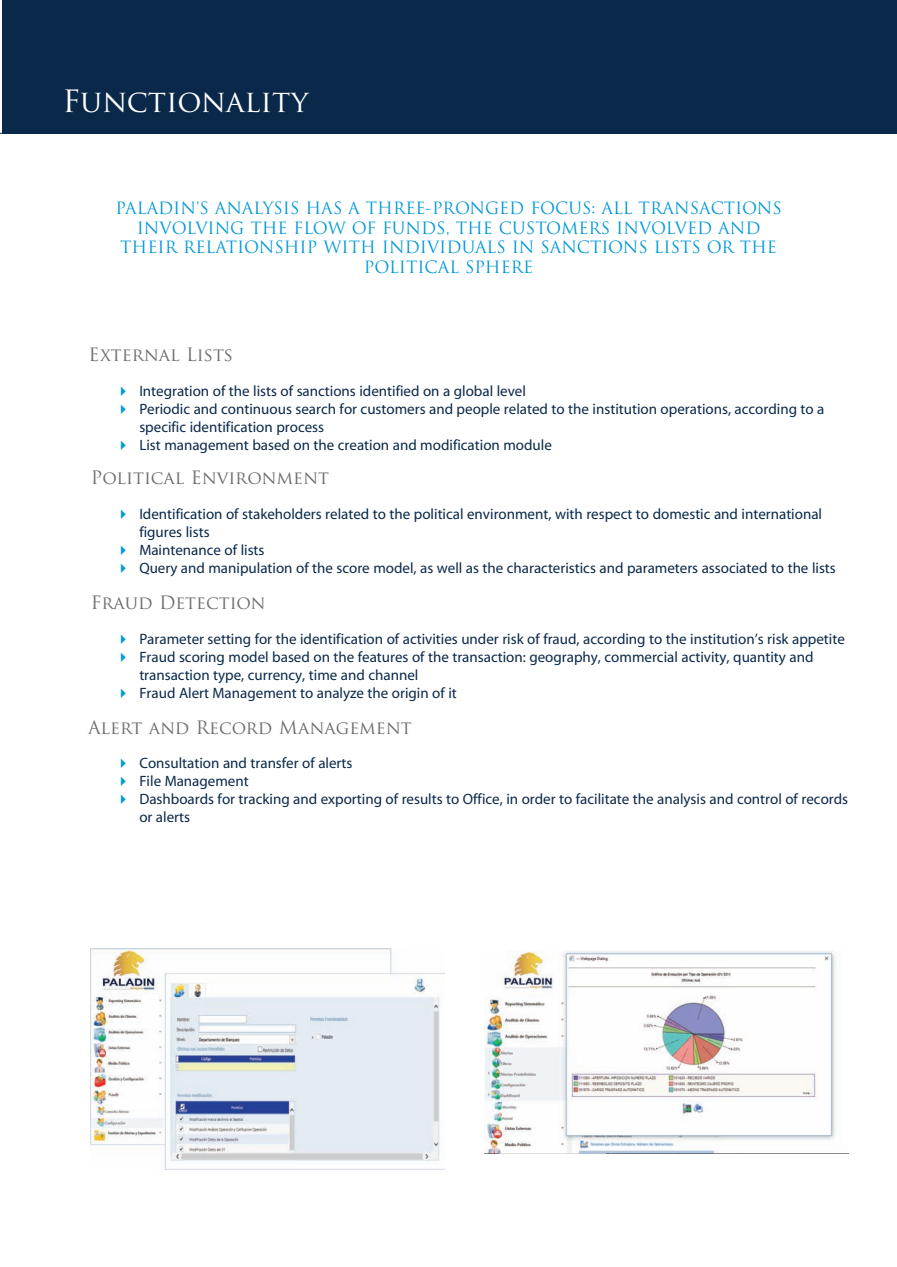
<style>
.page{position:relative;width:897px;height:1267px;background:#fff}
.page>*{position:absolute;margin:0;border:0;box-sizing:border-box;transform-origin:0 0}
.t1{font:30px "Trajan Pro";color:#fff}
.t2{font:18px "Trajan Pro";color:#6c6d70}
.t3{font:16.5px/19.5px "Trajan Pro";color:#0099d8;text-align:center}
.t4{font:15px/18px "Myriad";color:#0a294a}
.s1{color:#0099d8}
</style>
<div class="page">
<div style="left:2px;top:0;width:895px;height:134px;background:#0a294a"></div>
<img style="left:91px;top:948px;width:354px;height:221px">
<img style="left:484px;top:950px;width:353px;height:203px">
<h1 class="t1" style="left:62px;top:84px;width:247px">Functionality</h1>
<p class="t3" style="left:115px;top:199px;width:668px">PALADIN'S ANALYSIS HAS A THREE-PRONGED FOCUS: ALL TRANSACTIONS INVOLVING THE FLOW OF FUNDS, THE CUSTOMERS INVOLVED AND THEIR RELATIONSHIP WITH INDIVIDUALS IN SANCTIONS LISTS OR THE POLITICAL SPHERE</p>
<p class="t2" style="left:89px;top:345px;width:146px">External Lists</p>
<p class="t4" style="left:115px;top:382px;width:412px"><span class="s1">✔</span> Integration of the lists of sanctions identified on a global level</p>
<p class="t4" style="left:139px;top:400px;width:687px;text-indent:-24px"><span class="s1">✔</span> Periodic and continuous search for customers and people related to the institution operations, according to a specific identification process</p>
<p class="t4" style="left:115px;top:436px;width:438px"><span class="s1">✔</span> List management based on the creation and modification module</p>
<p class="t2" style="left:91px;top:468px;width:240px">Political Environment</p>
<p class="t4" style="left:139px;top:506px;width:684px;text-indent:-24px"><span class="s1">✔</span> Identification of stakeholders related to the political environment, with respect to domestic and international figures lists</p>
<p class="t4" style="left:115px;top:542px;width:151px"><span class="s1">✔</span> Maintenance of lists</p>
<p class="t4" style="left:115px;top:560px;width:722px"><span class="s1">✔</span> Query and manipulation of the score model, as well as the characteristics and parameters associated to the lists</p>
<p class="t2" style="left:91px;top:592px;width:176px">Fraud Detection</p>
<p class="t4" style="left:115px;top:630px;width:731px"><span class="s1">✔</span> Parameter setting for the identification of activities under risk of fraud, according to the institution’s risk appetite</p>
<p class="t4" style="left:139px;top:648px;width:676px;text-indent:-24px"><span class="s1">✔</span> Fraud scoring model based on the features of the transaction: geography, commercial activity, quantity and transaction type, currency, time and channel</p>
<p class="t4" style="left:115px;top:684px;width:343px"><span class="s1">✔</span> Fraud Alert Management to analyze the origin of it</p>
<p class="t2" style="left:88px;top:717px;width:325px">Alert and Record Management</p>
<p class="t4" style="left:115px;top:755px;width:238px"><span class="s1">✔</span> Consultation and transfer of alerts</p>
<p class="t4" style="left:115px;top:773px;width:135px"><span class="s1">✔</span> File Management</p>
<p class="t4" style="left:139px;top:791px;width:710px;text-indent:-24px"><span class="s1">✔</span> Dashboards for tracking and exporting of results to Office, in order to facilitate the analysis and control of records or alerts</p>
</div>
